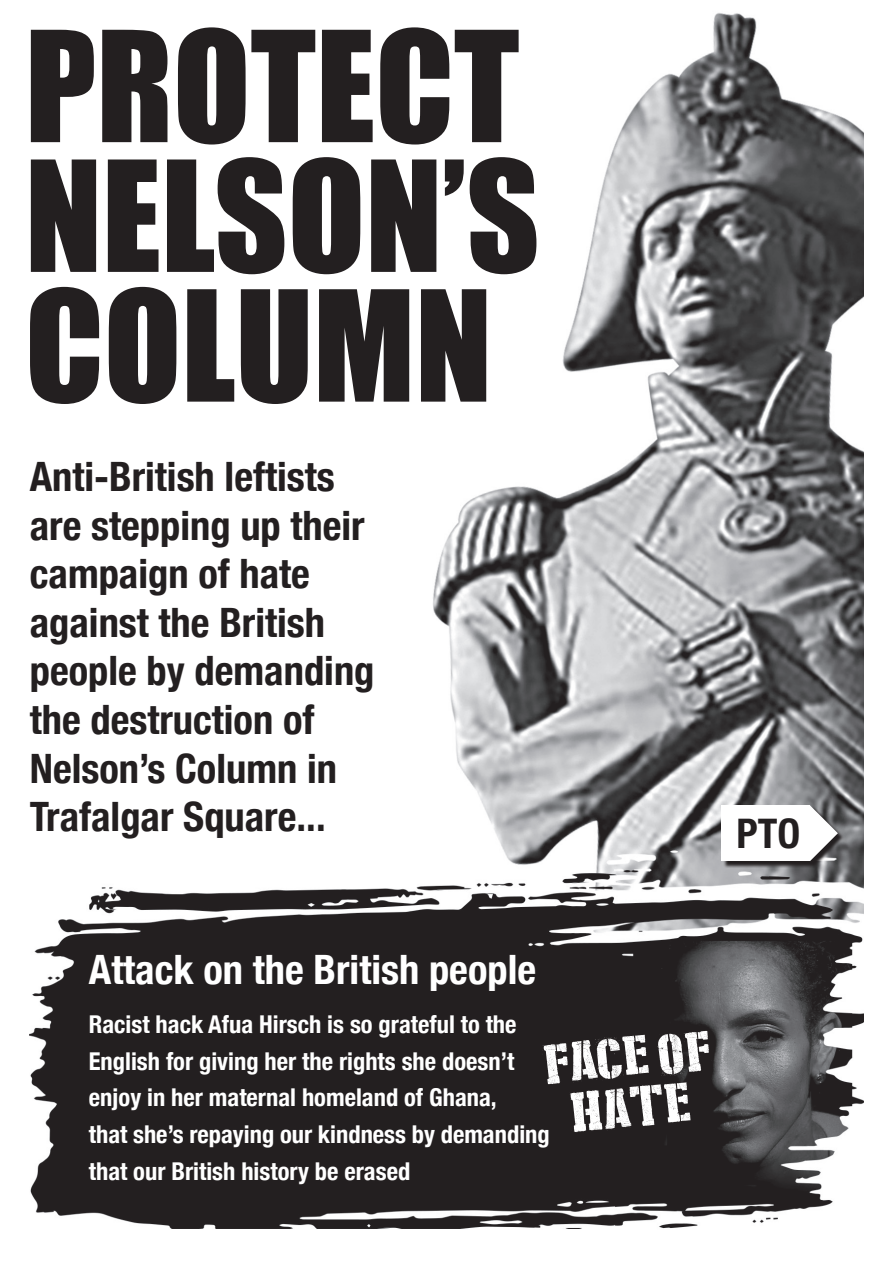
<style>
.page{position:relative;width:893px;height:1263px;background:#fff}
.page>*{position:absolute;margin:0;border:0;box-sizing:border-box;transform-origin:0 0}
.t1{font:142.2px "Impact";color:#231f20}
.t2{font:54.75px/51px "Stencil Cargo Army";color:#fff;text-align:center}
.t3{font:700 condensed 40.95px "Helvetica Neue";color:#231f20}
.t4{font:700 condensed 40.5px/48.6px "Helvetica Neue";color:#231f20}
.t5{font:700 condensed 40.5px "Helvetica Neue";color:#fff}
.t6{font:700 condensed 24.6px/36.8px "Helvetica Neue";color:#fff}
</style>
<div class="page">
<img style="left:30px;top:13px;width:833px;height:1216px">
<div style="left:86px;top:952px;width:471px;height:241px;background:#231f20"></div>
<svg style="left:723px;top:806px;width:122px;height:62px"></svg>
<div style="left:722px;top:805px;width:88px;height:56px;background:#fff"></div>
<svg style="left:810px;top:805px;width:28px;height:56px"></svg>
<p class="t1" style="left:25px;top:-24px;width:496px">PROTECT</p>
<p class="t1" style="left:25px;top:106px;width:516px">NELSON’S</p>
<p class="t1" style="left:25px;top:235px;width:469px">COLUMN</p>
<p class="t4" style="left:30px;top:449px;width:346px">Anti-British leftists are stepping up their campaign of hate against the British people by demanding the destruction of<br>Nelson’s Column in<br>Trafalgar Square...</p>
<p class="t3" style="left:737px;top:808px;width:65px">PTO</p>
<p class="t5" style="left:89px;top:936px;width:449px">Attack on the British people</p>
<p class="t6" style="left:89px;top:1004px;width:462px">Racist hack Afua Hirsch is so grateful to the English for giving her the rights she doesn’t enjoy in her maternal homeland of Ghana,<br>that she’s repaying our kindness by demanding that our British history be erased</p>
<p class="t2" style="left:541px;top:1041px;width:170px;rotate:-5deg">FACE OF<br>HATE</p>
</div>
